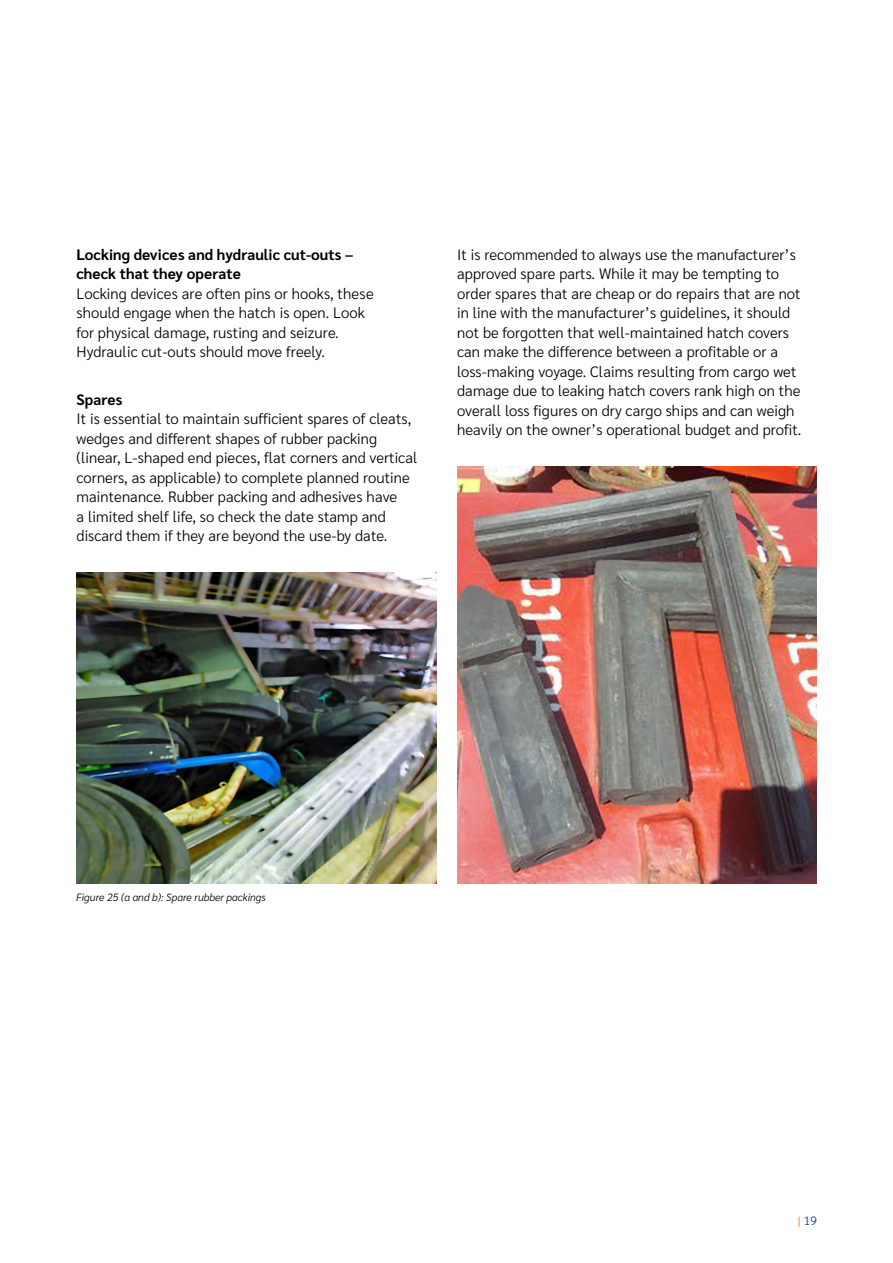
<style>
.page{position:relative;width:893px;height:1263px;background:#fff}
.page>*{position:absolute;margin:0;border:0;box-sizing:border-box;transform-origin:0 0}
.Body_Copy_balanced{font:300 15px/19.5px "Sarabun";letter-spacing:.005em;color:#000}
.Body_copy{font:700 15px/19.5px "Sarabun";letter-spacing:.005em;color:#000}
.Body_Copy_balanced-2{font:700 15px "Sarabun";letter-spacing:.005em;color:#000}
.t1{font:300 12px "Sarabun";color:#213a8f}
.t2{font:italic 300 10.5px "Sarabun";color:#000}
.s1{color:#f18700}
</style>
<div class="page">
<img style="left:77px;top:573px;width:359px;height:311px">
<img style="left:457px;top:466px;width:360px;height:418px">
<p class="Body_copy" style="left:77px;top:245px;width:278px">Locking devices and hydraulic cut-outs – check that they operate</p>
<p class="Body_Copy_balanced" style="left:77px;top:284px;width:299px">Locking devices are often pins or hooks, these should engage when the hatch is open. Look for physical damage, rusting and seizure.<br>Hydraulic cut-outs should move freely.</p>
<p class="Body_Copy_balanced-2" style="left:77px;top:391px;width:48px">Spares</p>
<p class="Body_Copy_balanced" style="left:77px;top:409px;width:342px">It is essential to maintain sufficient spares of cleats, wedges and different shapes of rubber packing (linear, L-shaped end pieces, flat corners and vertical corners, as applicable) to complete planned routine maintenance. Rubber packing and adhesives have<br>a limited shelf life, so check the date stamp and discard them if they are beyond the use-by date.</p>
<p class="Body_Copy_balanced" style="left:457px;top:245px;width:346px">It is recommended to always use the manufacturer’s approved spare parts. While it may be tempting to order spares that are cheap or do repairs that are not in line with the manufacturer’s guidelines, it should not be forgotten that well-maintained hatch covers can make the difference between a profitable or a loss-making voyage. Claims resulting from cargo wet damage due to leaking hatch covers rank high on the overall loss figures on dry cargo ships and can weigh heavily on the owner’s operational budget and profit.</p>
<p class="t2" style="left:76px;top:891px;width:191px">Figure 25 (a and b): Spare rubber packings</p>
<p class="t1" style="left:798px;top:1213px;width:21px"><span class="s1">|</span> 19</p>
</div>
